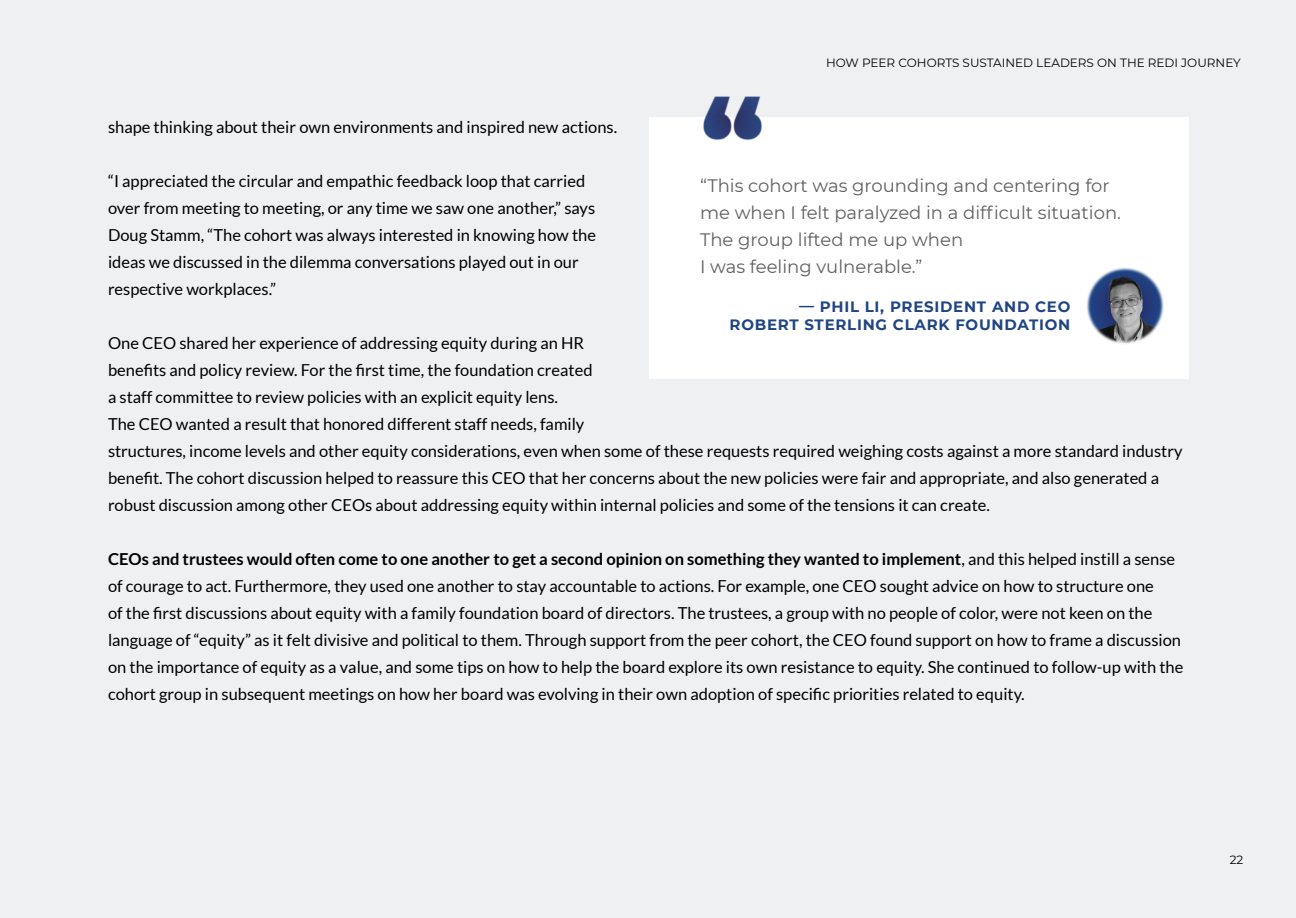
<style>
.page{position:relative;width:1296px;height:918px;background:#eff0f1}
.page>*{position:absolute;margin:0;border:0;box-sizing:border-box;transform-origin:0 0}
.t1{font:18px/27px "Montserrat";color:#606061}
.t2{font:16.5px/27px "Lato";color:#000}
.t3{font:700 15px "Montserrat";letter-spacing:.05em;color:#204584}
.t4{font:12px "Montserrat";color:#000}
.s1{font-weight:700}
</style>
<div class="page">
<div style="left:650px;top:117px;width:539px;height:261px;background:#fff"></div>
<img style="left:703px;top:96px;width:59px;height:44px">
<img style="left:1086px;top:267px;width:78px;height:77px">
<p class="t4" style="left:826px;top:54px;width:416px">HOW PEER COHORTS SUSTAINED LEADERS ON THE REDI JOURNEY</p>
<p class="t2" style="left:108px;top:113px;width:511px">shape thinking about their own environments and inspired new actions.</p>
<p class="t2" style="left:108px;top:167px;width:490px">“I appreciated the circular and empathic feedback loop that carried over from meeting to meeting, or any time we saw one another,” says Doug Stamm, “The cohort was always interested in knowing how the ideas we discussed in the dilemma conversations played out in our respective workplaces.”</p>
<p class="t2" style="left:108px;top:329px;width:1076px">One CEO shared her experience of addressing equity during an HR<br>benefits and policy review. For the first time, the foundation created<br>a staff committee to review policies with an explicit equity lens.<br>The CEO wanted a result that honored different staff needs, family<br>structures, income levels and other equity considerations, even when some of these requests required weighing costs against a more standard industry benefit. The cohort discussion helped to reassure this CEO that her concerns about the new policies were fair and appropriate, and also generated a robust discussion among other CEOs about addressing equity within internal policies and some of the tensions it can create.</p>
<p class="t2" style="left:108px;top:545px;width:1077px"><span class="s1">CEOs and trustees would often come to one another to get a second opinion on something they wanted to implement</span>, and this helped instill a sense of courage to act. Furthermore, they used one another to stay accountable to actions. For example, one CEO sought advice on how to structure one<br>of the first discussions about equity with a family foundation board of directors. The trustees, a group with no people of color, were not keen on the language of “equity” as it felt divisive and political to them. Through support from the peer cohort, the CEO found support on how to frame a discussion on the importance of equity as a value, and some tips on how to help the board explore its own resistance to equity. She continued to follow-up with the cohort group in subsequent meetings on how her board was evolving in their own adoption of specific priorities related to equity.</p>
<p class="t1" style="left:700px;top:171px;width:422px">“This cohort was grounding and centering for me when I felt paralyzed in a difficult situation.<br>The group lifted me up when<br>I was feeling vulnerable.”</p>
<p class="t3" style="left:799px;top:296px;width:273px">— PHIL LI, PRESIDENT AND CEO</p>
<p class="t3" style="left:730px;top:314px;width:342px">ROBERT STERLING CLARK FOUNDATION</p>
<p class="t4" style="left:1230px;top:851px;width:15px">22</p>
</div>
